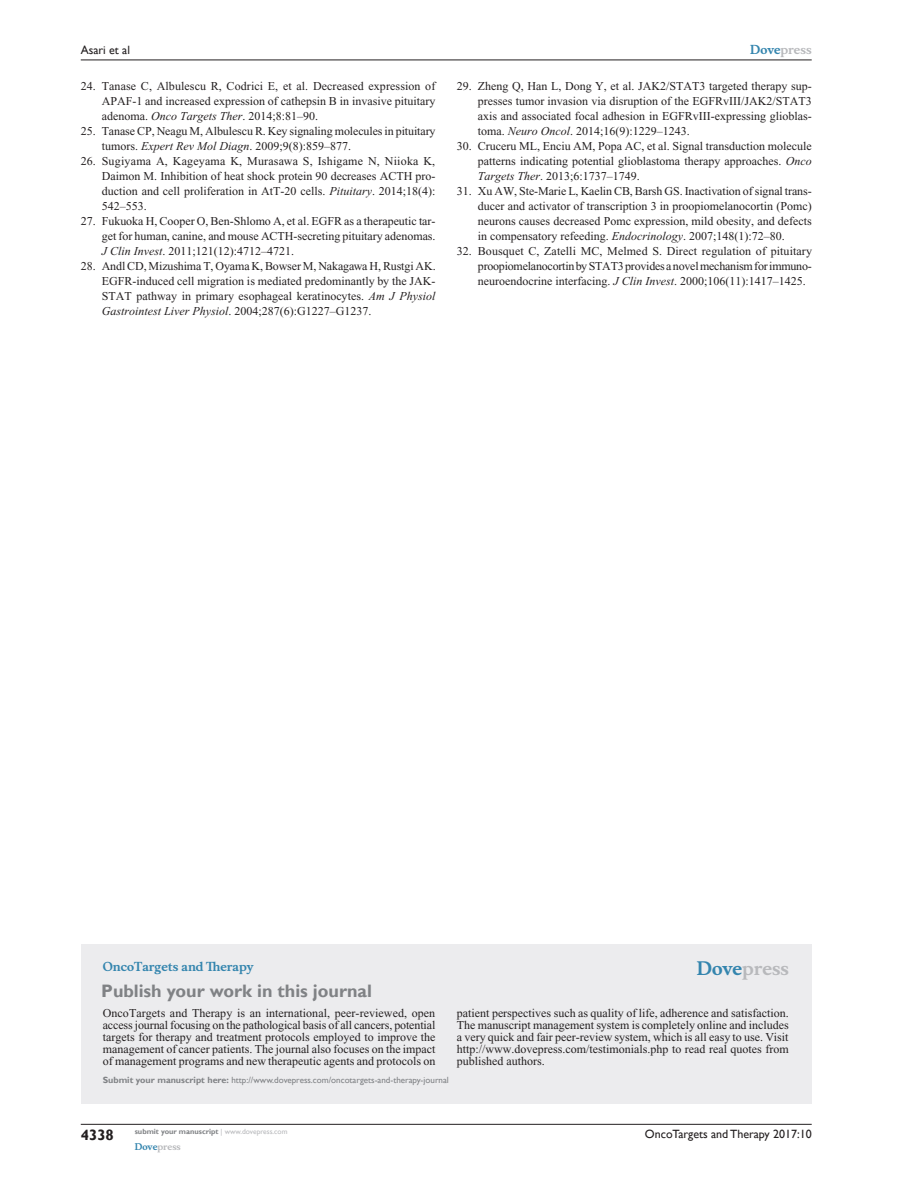
<style>
.page{position:relative;width:918px;height:1188px;background:#fff}
.page>*{position:absolute;margin:0;border:0;box-sizing:border-box;transform-origin:0 0}
.PromBx-H1{font:700 18px "Gill Sans";color:#808285}
.PromBx-Brand{font:700 18px "Musee";color:#b8b9bc}
.t1{font:700 15px "Gill Sans";color:#231f20}
.RefNL2{font:12px/15px "Times New Roman";color:#231f20;text-align:justify}
.PromBx-Tx{font:12px/12px "Times New Roman";color:#231f20;text-align:justify}
.t2{font:12px "Gill Sans";color:#231f20}
.PromBx-JrnlName{font:700 12px "Musee";color:#3485ae}
.t3{font:700 12px "Musee";color:#b8b9bc}
.PromBx-SubmitMssWebA{font:9px "Gill Sans";color:#808285}
.t4{font:700 9px "Musee";color:#b8b9bc}
.t5{font:700 7.5px "Gill Sans";color:#808285}
.s1{font-style:italic}
.s2{color:#3485ae}
.s3{font-weight:700}
.s4{font-weight:400;color:#b8b9bc}
</style>
<div class="page">
<div style="left:81px;top:944px;width:731px;height:159px;background:#ececee"></div>
<hr style="left:81px;top:1124px;width:731px;height:1px;background:#231f20">
<hr style="left:81px;top:60px;width:731px;height:1px;background:#231f20">
<p class="t2" style="left:81px;top:43px;width:51px">Asari et al</p>
<p class="RefNL2" style="left:102px;top:79px;width:335px;text-indent:-21px">24. Tanase C, Albulescu R, Codrici E, et al. Decreased expression of APAF-1 and increased expression of cathepsin B in invasive pituitary adenoma. <span class="s1">Onco Targets Ther</span>. 2014;8:81–90.</p>
<p class="RefNL2" style="left:102px;top:124px;width:335px;text-indent:-21px">25. Tanase CP, Neagu M, Albulescu R. Key signaling molecules in pituitary tumors. <span class="s1">Expert Rev Mol Diagn</span>. 2009;9(8):859–877.</p>
<p class="RefNL2" style="left:102px;top:154px;width:335px;text-indent:-21px">26. Sugiyama A, Kageyama K, Murasawa S, Ishigame N, Niioka K, Daimon M. Inhibition of heat shock protein 90 decreases ACTH pro&shy;duction and cell proliferation in AtT-20 cells. <span class="s1">Pituitary</span>. 2014;18(4):<br>542–553.</p>
<p class="RefNL2" style="left:102px;top:214px;width:335px;text-indent:-21px">27. Fukuoka H, Cooper O, Ben-Shlomo A, et al. EGFR as a therapeutic tar&shy;get for human, canine, and mouse ACTH-secreting pituitary adenomas.<br><span class="s1">J Clin Invest</span>. 2011;121(12):4712–4721.</p>
<p class="RefNL2" style="left:102px;top:259px;width:335px;text-indent:-21px">28. Andl CD, Mizushima T, Oyama K, Bowser M, Nakagawa H, Rustgi AK.<br>EGFR-induced cell migration is mediated predominantly by the JAK-STAT pathway in primary esophageal keratinocytes. <span class="s1">Am J Physiol Gastrointest Liver Physiol</span>. 2004;287(6):G1227–G1237.</p>
<p class="t3" style="left:750px;top:43px;width:63px"><span class="s2">Dove</span>press</p>
<p class="RefNL2" style="left:478px;top:79px;width:335px;text-indent:-21px">29. Zheng Q, Han L, Dong Y, et al. JAK2/STAT3 targeted therapy sup&shy;presses tumor invasion via disruption of the EGFRvIII/JAK2/STAT3 axis and associated focal adhesion in EGFRvIII-expressing glioblas&shy;toma. <span class="s1">Neuro Oncol</span>. 2014;16(9):1229–1243.</p>
<p class="RefNL2" style="left:478px;top:139px;width:335px;text-indent:-21px">30. Cruceru ML, Enciu AM, Popa AC, et al. Signal transduction molecule patterns indicating potential glioblastoma therapy approaches. <span class="s1">Onco Targets Ther</span>. 2013;6:1737–1749.</p>
<p class="RefNL2" style="left:478px;top:184px;width:335px;text-indent:-21px">31. Xu AW, Ste-Marie L, Kaelin CB, Barsh GS. Inactivation of signal trans&shy;ducer and activator of transcription 3 in proopiomelanocortin (Pomc) neurons causes decreased Pomc expression, mild obesity, and defects in compensatory refeeding. <span class="s1">Endocrinology</span>. 2007;148(1):72–80.</p>
<p class="RefNL2" style="left:478px;top:244px;width:336px;text-indent:-21px">32. Bousquet C, Zatelli MC, Melmed S. Direct regulation of pituitary proopiomelanocortin by STAT3 provides a novel mechanism for immuno&shy;neuroendocrine interfacing. <span class="s1">J Clin Invest</span>. 2000;106(11):1417–1425.</p>
<p class="PromBx-JrnlName" style="left:103px;top:959px;width:152px">OncoTargets and Therapy</p>
<p class="PromBx-H1" style="left:101px;top:980px;width:272px">Publish your work in this journal</p>
<p class="PromBx-Brand" style="left:697px;top:958px;width:94px"><span class="s2">Dove</span>press</p>
<p class="PromBx-Tx" style="left:103px;top:1007px;width:334px">OncoTargets and Therapy is an international, peer-reviewed, open access journal focusing on the pathological basis of all cancers, potential targets for therapy and treatment protocols employed to improve the management of cancer patients. The journal also focuses on the impact of management programs and new therapeutic agents and protocols on</p>
<p class="PromBx-Tx" style="left:457px;top:1007px;width:333px">patient perspectives such as quality of life, adherence and satisfaction.<br>The manuscript management system is completely online and includes a very quick and fair peer-review system, which is all easy to use. Visit http://www.dovepress.com/testimonials.php to read real quotes from published authors.</p>
<p class="PromBx-SubmitMssWebA" style="left:103px;top:1075px;width:348px"><span class="s3">Submit your manuscript here:</span> http://www.dovepress.com/oncotargets-and-therapy-journal</p>
<p class="t1" style="left:81px;top:1126px;width:35px">4338</p>
<p class="t5" style="left:135px;top:1127px;width:154px">submit your manuscript <span class="s4">| www.dovepress.com</span></p>
<p class="t4" style="left:135px;top:1141px;width:48px"><span class="s2">Dove</span>press</p>
<p class="t2" style="left:645px;top:1127px;width:168px">OncoTargets and Therapy 2017:10</p>
</div>
